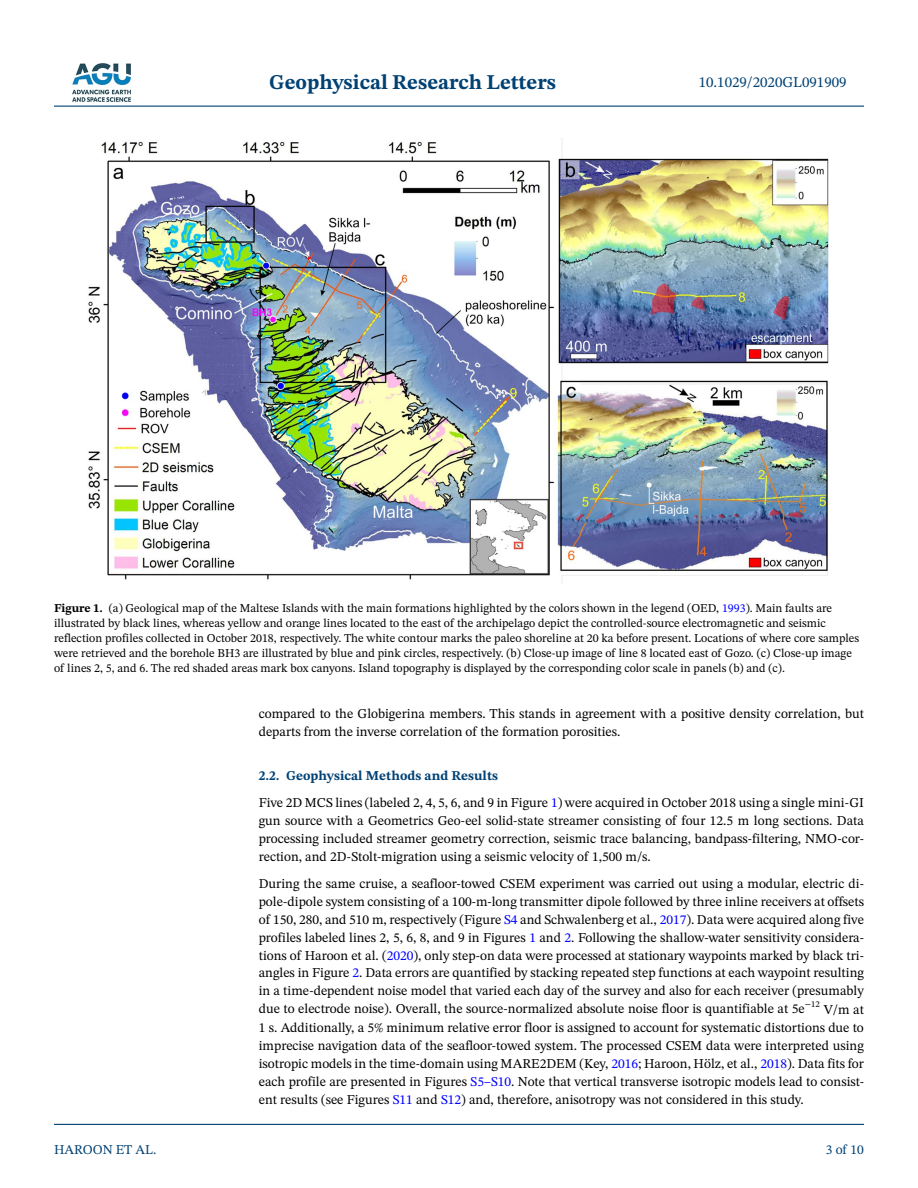
<style>
.page{position:relative;width:918px;height:1188px;background:#fff}
.page>*{position:absolute;margin:0;border:0;box-sizing:border-box;transform-origin:0 0}
.t1{font:700 21px "STIX Two Text";color:#004174}
.t2{font:15px "STIX Two Text";color:#004174}
.t3{font:13.5px/18px "STIX Two Text";color:#000}
.t4{font:13.5px "STIX Two Text";color:#004174}
.t5{font:12px/15px "STIX Two Text";color:#000}
.s1{font-weight:700}
.s2{color:#00f}
.s3{font-weight:700;color:#004174}
</style>
<div class="page">
<hr style="left:54px;top:106px;width:810px;height:1px;background:#004174">
<hr style="left:54px;top:1124px;width:810px;height:1px;background:#004174">
<img style="left:72px;top:63px;width:59px;height:39px">
<img style="left:88px;top:138px;width:741px;height:445px">
<h1 class="t1" style="left:269px;top:67px;width:288px">Geophysical Research Letters</h1>
<p class="t2" style="left:699px;top:72px;width:149px">10.1029/2020GL091909</p>
<p class="t5" style="left:54px;top:600px;width:807px"><span class="s1">Figure 1.</span> (a) Geological map of the Maltese Islands with the main formations highlighted by the colors shown in the legend (OED, <span class="s2">1993</span>). Main faults are illustrated by black lines, whereas yellow and orange lines located to the east of the archipelago depict the controlled-source electromagnetic and seismic reflection profiles collected in October 2018, respectively. The white contour marks the paleo shoreline at 20 ka before present. Locations of where core samples were retrieved and the borehole BH3 are illustrated by blue and pink circles, respectively. (b) Close-up image of line 8 located east of Gozo. (c) Close-up image of lines 2, 5, and 6. The red shaded areas mark box canyons. Island topography is displayed by the corresponding color scale in panels (b) and (c).</p>
<p class="t4" style="left:54px;top:1140px;width:104px">HAROON ET AL.</p>
<p class="t3" style="left:259px;top:704px;width:607px">compared to the Globigerina members. This stands in agreement with a positive density correlation, but departs from the inverse correlation of the formation porosities.</p>
<p class="t3" style="left:259px;top:761px;width:607px;line-height:27px"><span class="s3">2.2. Geophysical Methods and Results<br></span>Five 2D MCS lines (labeled 2, 4, 5, 6, and 9 in Figure <span class="s2">1</span>) were acquired in October 2018 using a single mini-GI</p>
<p class="t3" style="left:259px;top:811px;width:607px;text-align:justify">gun source with a Geometrics Geo-eel solid-state streamer consisting of four 12.5 m long sections. Data processing included streamer geometry correction, seismic trace balancing, bandpass-filtering, NMO-cor&shy;rection, and 2D-Stolt-migration using a seismic velocity of 1,500 m/s.</p>
<p class="t3" style="left:259px;top:874px;width:607px;text-align:justify">During the same cruise, a seafloor-towed CSEM experiment was carried out using a modular, electric di&shy;pole-dipole system consisting of a 100-m-long transmitter dipole followed by three inline receivers at offsets of 150, 280, and 510 m, respectively (Figure <span class="s2">S4</span> and Schwalenberg et al., <span class="s2">2017</span>). Data were acquired along five profiles labeled lines 2, 5, 6, 8, and 9 in Figures <span class="s2">1</span> and <span class="s2">2</span>. Following the shallow-water sensitivity considera&shy;tions of Haroon et al. (<span class="s2">2020</span>), only step-on data were processed at stationary waypoints marked by black tri&shy;angles in Figure <span class="s2">2</span>. Data errors are quantified by stacking repeated step functions at each waypoint resulting in a time-dependent noise model that varied each day of the survey and also for each receiver (presumably due to electrode noise). Overall, the source-normalized absolute noise floor is quantifiable at 5e<sup>−12</sup> V/m at 1 s. Additionally, a 5% minimum relative error floor is assigned to account for systematic distortions due to imprecise navigation data of the seafloor-towed system. The processed CSEM data were interpreted using isotropic models in the time-domain using MARE2DEM (Key, <span class="s2">2016</span>; Haroon, Hölz, et al., <span class="s2">2018</span>). Data fits for each profile are presented in Figures <span class="s2">S5–S10</span>. Note that vertical transverse isotropic models lead to consist&shy;ent results (see Figures <span class="s2">S11</span> and <span class="s2">S12</span>) and, therefore, anisotropy was not considered in this study.</p>
<p class="t4" style="left:826px;top:1140px;width:40px">3 of 10</p>
</div>
